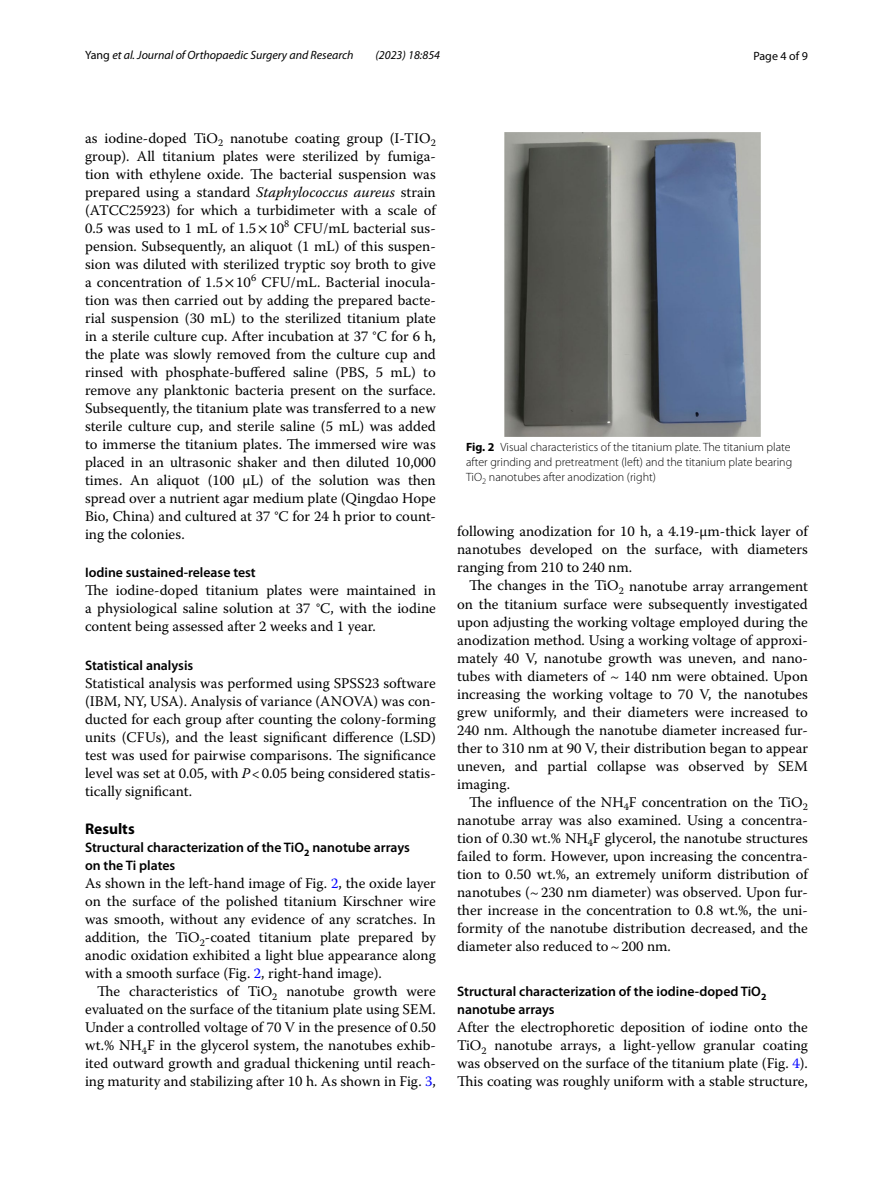
<style>
.page{position:relative;width:893px;height:1187px;background:#fff}
.page>*{position:absolute;margin:0;border:0;box-sizing:border-box;transform-origin:0 0}
.t1{font:700 15.45px "Myriad Pro";color:#000}
.t2{font:14.7px/18px "Warnock Pro";color:#000;text-align:justify}
.t3{font:600 13.8px/18px "Myriad Pro";color:#000}
.t4{font:300 12px/15px "Myriad Pro";color:#000}
.t5{font:italic 12px "Myriad Pro";color:#000}
.t6{font:12px "Myriad Pro";color:#000}
.s1{font-style:normal}
.s2{font-style:italic}
.s3{font-family:"STIX"}
.s4{color:#00f}
.s5{font-weight:700}
</style>
<div class="page">
<img style="left:505px;top:133px;width:255px;height:303px">
<p class="t5" style="left:85px;top:48px;width:270px"><span class="s1">Yang</span> et al. Journal of Orthopaedic Surgery and Research</p>
<p class="t5" style="left:375px;top:48px;width:66px">(2023) 18:854</p>
<p class="t6" style="left:753px;top:48px;width:56px">Page 4 of 9</p>
<p class="t2" style="left:85px;top:128px;width:352px">as iodine-doped TiO<sub>2</sub> nanotube coating group (I-TIO<sub>2 </sub>group). All titanium plates were sterilized by fumiga&shy;tion with ethylene oxide. The bacterial suspension was prepared using a standard <span class="s2">Staphylococcus aureus</span> strain (ATCC25923) for which a turbidimeter with a scale of 0.5 was used to 1 mL of 1.5<span class="s3">×</span> -10<sup>8</sup> CFU/mL bacterial sus&shy;pension. Subsequently, an aliquot (1 mL) of this suspen&shy;sion was diluted with sterilized tryptic soy broth to give a concentration of 1.5<span class="s3">×</span> -10<sup>6</sup> CFU/mL. Bacterial inocula&shy;tion was then carried out by adding the prepared bacte&shy;rial suspension (30 mL) to the sterilized titanium plate in a sterile culture cup. After incubation at 37 °C for 6 h, the plate was slowly removed from the culture cup and rinsed with phosphate-buffered saline (PBS, 5 mL) to remove any planktonic bacteria present on the surface.<br>Subsequently, the titanium plate was transferred to a new sterile culture cup, and sterile saline (5 mL) was added to immerse the titanium plates. The immersed wire was placed in an ultrasonic shaker and then diluted 10,000 times. An aliquot (100 μL) of the solution was then spread over a nutrient agar medium plate (Qingdao Hope Bio, China) and cultured at 37 °C for 24 h prior to count&shy;ing the colonies.</p>
<p class="t3" style="left:85px;top:563px;width:172px">Iodine sustained‑release test</p>
<p class="t2" style="left:85px;top:581px;width:352px">The iodine-doped titanium plates were maintained in a physiological saline solution at 37 °C, with the iodine content being assessed after 2 weeks and 1 year.</p>
<p class="t3" style="left:85px;top:655px;width:110px">Statistical analysis</p>
<p class="t2" style="left:85px;top:673px;width:352px">Statistical analysis was performed using SPSS23 software (IBM, NY, USA). Analysis of variance (ANOVA) was con&shy;ducted for each group after counting the colony-forming units (CFUs), and the least significant difference (LSD) test was used for pairwise comparisons. The significance level was set at 0.05, with <span class="s2">P</span>&lt;0.05 being considered statis&shy;tically significant.</p>
<p class="t1" style="left:85px;top:818px;width:51px">Results</p>
<p class="t3" style="left:85px;top:838px;width:326px">Structural characterization of the TiO<sub>2</sub> nanotube arrays on the Ti plates</p>
<p class="t2" style="left:85px;top:874px;width:352px">As shown in the left-hand image of Fig. <span class="s4">2</span>, the oxide layer on the surface of the polished titanium Kirschner wire was smooth, without any evidence of any scratches. In addition, the TiO<sub>2</sub>-coated titanium plate prepared by anodic oxidation exhibited a light blue appearance along with a smooth surface (Fig. <span class="s4">2</span>, right-hand image).</p>
<p class="t2" style="left:85px;top:982px;width:352px;text-indent:12px">The characteristics of TiO<sub>2</sub> nanotube growth were evaluated on the surface of the titanium plate using SEM.<br>Under a controlled voltage of 70 V in the presence of 0.50 wt.% NH<sub>4</sub>F in the glycerol system, the nanotubes exhib&shy;ited outward growth and gradual thickening until reach&shy;ing maturity and stabilizing after 10 h. As shown in Fig. <span class="s4">3</span>,</p>
<p class="t4" style="left:466px;top:440px;width:328px"><span class="s5">Fig. 2</span> Visual characteristics of the titanium plate. The titanium plate after grinding and pretreatment (left) and the titanium plate bearing<br>TiO<sub>2</sub> nanotubes after anodization (right)</p>
<p class="t2" style="left:457px;top:522px;width:352px">following anodization for 10 h, a 4.19-μm-thick layer of nanotubes developed on the surface, with diameters ranging from 210 to 240 nm.</p>
<p class="t2" style="left:457px;top:576px;width:352px;text-indent:12px">The changes in the TiO<sub>2</sub> nanotube array arrangement on the titanium surface were subsequently investigated upon adjusting the working voltage employed during the anodization method. Using a working voltage of approxi&shy;mately 40 V, nanotube growth was uneven, and nano&shy;tubes with diameters of ~ 140 nm were obtained. Upon increasing the working voltage to 70 V, the nanotubes grew uniformly, and their diameters were increased to 240 nm. Although the nanotube diameter increased fur&shy;ther to 310 nm at 90 V, their distribution began to appear uneven, and partial collapse was observed by SEM imaging.</p>
<p class="t2" style="left:457px;top:792px;width:352px;text-indent:12px">The influence of the NH<sub>4</sub>F concentration on the TiO<sub>2 </sub>nanotube array was also examined. Using a concentra&shy;tion of 0.30 wt.% NH<sub>4</sub>F glycerol, the nanotube structures failed to form. However, upon increasing the concentra&shy;tion to 0.50 wt.%, an extremely uniform distribution of nanotubes (~230 nm diameter) was observed. Upon fur&shy;ther increase in the concentration to 0.8 wt.%, the uni&shy;formity of the nanotube distribution decreased, and the diameter also reduced to~200 nm.</p>
<p class="t3" style="left:457px;top:982px;width:311px">Structural characterization of the iodine‑doped TiO<sub>2 </sub>nanotube arrays</p>
<p class="t2" style="left:457px;top:1018px;width:352px">After the electrophoretic deposition of iodine onto the TiO<sub>2</sub> nanotube arrays, a light-yellow granular coating was observed on the surface of the titanium plate (Fig. <span class="s4">4</span>).<br>This coating was roughly uniform with a stable structure,</p>
</div>
